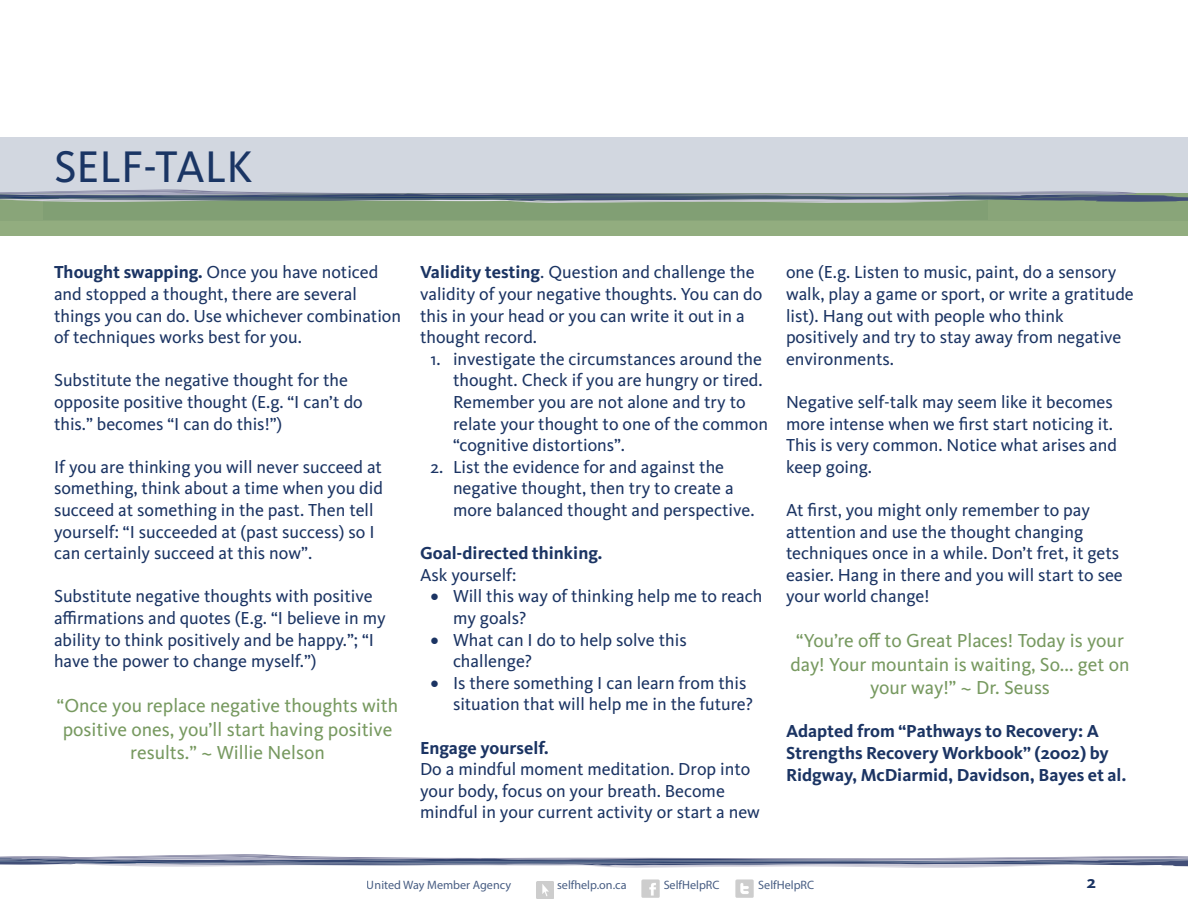
<style>
.page{position:relative;width:1188px;height:918px;background:#fff}
.page>*{position:absolute;margin:0;border:0;box-sizing:border-box;transform-origin:0 0}
.t1{font:45.9px "Kievit Pro";color:#1a3564}
.t2{font:19.5px/23.4px "Kievit Pro";color:#779960;text-align:center}
.t3{font:18px/21.6px "Kievit Pro";color:#1b3463}
.t4{font:700 18px/21.6px "Kievit Pro";color:#1b3463}
.t5{font:12.15px "Myriad Pro";color:#1a3564}
.s1{font-weight:700}
</style>
<div class="page">
<div style="left:0;top:137px;width:1188px;height:83px;background:#d2d7e0"></div>
<div style="left:0;top:193px;width:1188px;height:42px;background:#89a579"></div>
<svg style="left:0;top:190px;width:1188px;height:13px"></svg>
<svg style="left:0;top:854px;width:1188px;height:14px"></svg>
<img style="left:641px;top:879px;width:19px;height:19px">
<img style="left:735px;top:879px;width:19px;height:19px">
<img style="left:537px;top:882px;width:16px;height:16px">
<h1 class="t1" style="left:54px;top:139px;width:200px">SELF-TALK</h1>
<p class="t3" style="left:54px;top:261px;width:349px"><span class="s1">Thought swapping.</span> Once you have noticed and stopped a thought, there are several things you can do. Use whichever combination of techniques works best for you.</p>
<p class="t3" style="left:54px;top:369px;width:310px">Substitute the negative thought for the opposite positive thought (E.g. “I can’t do this.” becomes “I can do this!”)</p>
<p class="t3" style="left:54px;top:456px;width:330px">If you are thinking you will never succeed at something, think about a time when you did succeed at something in the past. Then tell yourself: “I succeeded at (past success) so I can certainly succeed at this now”.</p>
<p class="t3" style="left:54px;top:585px;width:333px">Substitute negative thoughts with positive affirmations and quotes (E.g. “I believe in my ability to think positively and be happy.”; “I have the power to change myself.”)</p>
<p class="t2" style="left:57px;top:694px;width:343px">“Once you replace negative thoughts with positive ones, you’ll start having positive results.” ~ Willie Nelson</p>
<p class="t3" style="left:420px;top:261px;width:344px"><span class="s1">Validity testing</span>. Question and challenge the validity of your negative thoughts. You can do this in your head or you can write it out in a thought record.</p>
<p class="t3" style="left:453px;top:348px;width:317px;text-indent:-22px">1. investigate the circumstances around the thought. Check if you are hungry or tired.<br>Remember you are not alone and try to relate your thought to one of the common “cognitive distortions”.</p>
<p class="t3" style="left:453px;top:456px;width:303px;text-indent:-22px">2. List the evidence for and against the negative thought, then try to create a more balanced thought and perspective.</p>
<p class="t4" style="left:420px;top:542px;width:184px">Goal-directed thinking.</p>
<p class="t3" style="left:420px;top:564px;width:98px">Ask yourself:</p>
<p class="t3" style="left:453px;top:585px;width:311px;text-indent:-22px">• Will this way of thinking help me to reach my goals?</p>
<p class="t3" style="left:453px;top:629px;width:235px;text-indent:-22px">• What can I do to help solve this challenge?</p>
<p class="t3" style="left:453px;top:672px;width:302px;text-indent:-22px">• Is there something I can learn from this situation that will help me in the future?</p>
<p class="t4" style="left:420px;top:737px;width:130px">Engage yourself.</p>
<p class="t3" style="left:420px;top:758px;width:342px">Do a mindful moment meditation. Drop into your body, focus on your breath. Become mindful in your current activity or start a new</p>
<p class="t3" style="left:786px;top:261px;width:349px">one (E.g. Listen to music, paint, do a sensory walk, play a game or sport, or write a gratitude list). Hang out with people who think positively and try to stay away from negative environments.</p>
<p class="t3" style="left:786px;top:391px;width:333px">Negative self-talk may seem like it becomes more intense when we first start noticing it.<br>This is very common. Notice what arises and keep going.</p>
<p class="t3" style="left:786px;top:499px;width:338px">At first, you might only remember to pay attention and use the thought changing techniques once in a while. Don’t fret, it gets easier. Hang in there and you will start to see your world change!</p>
<p class="t2" style="left:791px;top:629px;width:340px">“You’re off to Great Places! Today is your day! Your mountain is waiting, So... get on your way!” ~ Dr. Seuss</p>
<p class="t4" style="left:786px;top:720px;width:342px">Adapted from “Pathways to Recovery: A<br>Strengths Recovery Workbook” (2002) by<br>Ridgway, McDiarmid, Davidson, Bayes et al.</p>
<p class="t5" style="left:367px;top:878px;width:146px">United Way Member Agency</p>
<p class="t5" style="left:557px;top:878px;width:71px">selfhelp.on.ca</p>
<p class="t5" style="left:664px;top:878px;width:57px">SelfHelpRC</p>
<p class="t5" style="left:758px;top:878px;width:57px">SelfHelpRC</p>
<p class="t4" style="left:1087px;top:871px;width:11px">2</p>
</div>
